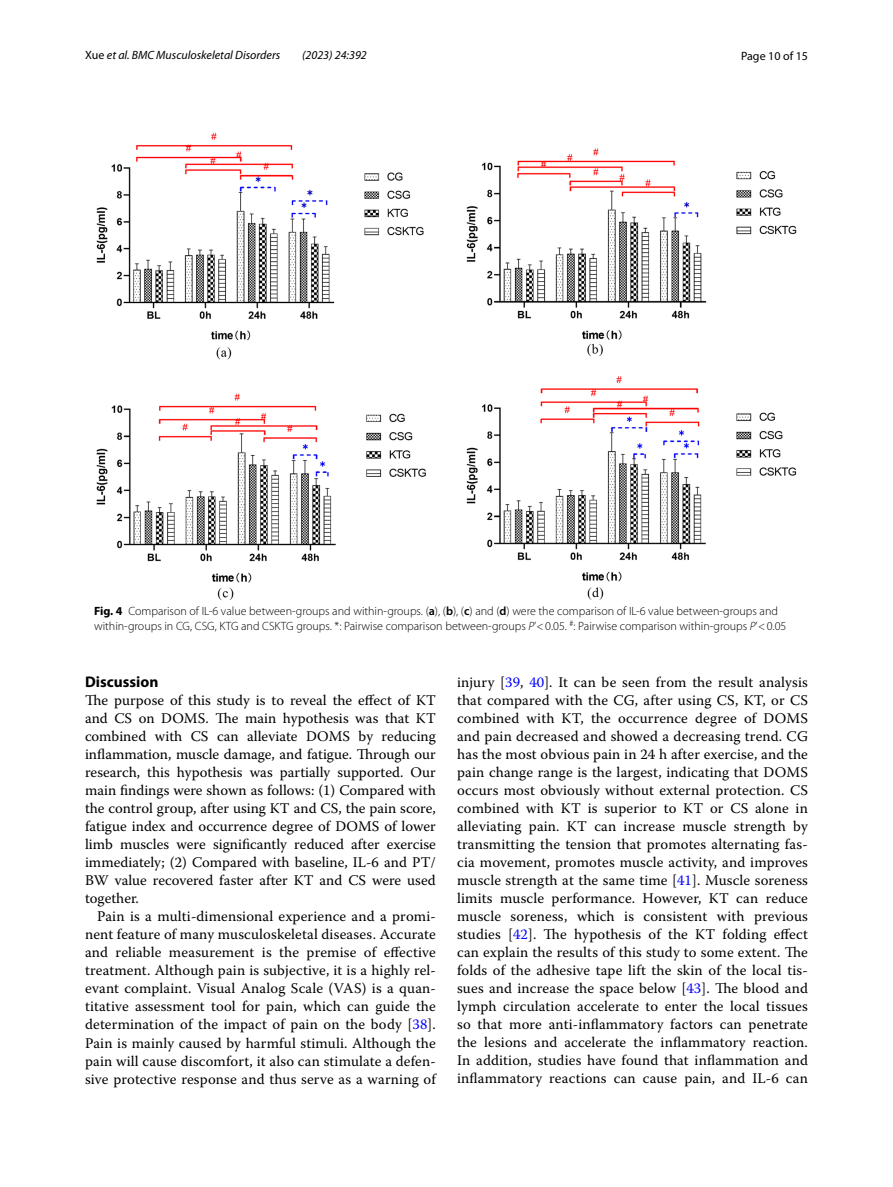
<style>
.page{position:relative;width:893px;height:1187px;background:#fff}
.page>*{position:absolute;margin:0;border:0;box-sizing:border-box;transform-origin:0 0}
.t1{font:700 15.45px "Myriad Pro";color:#000}
.t2{font:14.7px/18px "Warnock Pro";letter-spacing:.01em;color:#000;text-align:justify}
.t3{font:300 12px/15px "Myriad Pro";color:#000}
.t4{font:italic 12px "Myriad Pro";color:#000}
.t5{font:12px "Myriad Pro";color:#000}
.s1{font-style:normal}
.s2{font-weight:700}
.s3{font-weight:600}
.s4{font-style:italic}
.s5{color:#00f}
</style>
<div class="page">
<img style="left:96px;top:133px;width:701px;height:467px">
<p class="t4" style="left:85px;top:48px;width:197px"><span class="s1">Xue</span> et al. BMC Musculoskeletal Disorders</p>
<p class="t4" style="left:302px;top:48px;width:66px">(2023) 24:392</p>
<p class="t5" style="left:741px;top:48px;width:68px">Page 10 of 15</p>
<p class="t3" style="left:94px;top:604px;width:694px"><span class="s2">Fig. 4</span> Comparison of IL-6 value between-groups and within-groups. (<span class="s3">a</span>), (<span class="s3">b</span>), (<span class="s3">c</span>) and (<span class="s3">d</span>) were the comparison of IL-6 value between-groups and within-groups in CG, CSG, KTG and CSKTG groups. *: Pairwise comparison between-groups <span class="s4">P</span>’&lt;0.05. <sup>#</sup>: Pairwise comparison within-groups <span class="s4">P</span>’&lt;0.05</p>
<p class="t1" style="left:85px;top:672px;width:75px">Discussion</p>
<p class="t2" style="left:85px;top:691px;width:352px">The purpose of this study is to reveal the effect of KT and CS on DOMS. The main hypothesis was that KT combined with CS can alleviate DOMS by reducing inflammation, muscle damage, and fatigue. Through our research, this hypothesis was partially supported. Our main findings were shown as follows: (1) Compared with the control group, after using KT and CS, the pain score, fatigue index and occurrence degree of DOMS of lower limb muscles were significantly reduced after exercise immediately; (2) Compared with baseline, IL-6 and PT/ BW value recovered faster after KT and CS were used together.</p>
<p class="t2" style="left:85px;top:907px;width:352px;text-indent:12px">Pain is a multi-dimensional experience and a promi&shy;nent feature of many musculoskeletal diseases. Accurate and reliable measurement is the premise of effective treatment. Although pain is subjective, it is a highly rel&shy;evant complaint. Visual Analog Scale (VAS) is a quan&shy;titative assessment tool for pain, which can guide the determination of the impact of pain on the body [<span class="s5">38</span>].<br>Pain is mainly caused by harmful stimuli. Although the pain will cause discomfort, it also can stimulate a defen&shy;sive protective response and thus serve as a warning of</p>
<p class="t2" style="left:457px;top:672px;width:352px">injury [<span class="s5">39</span>, <span class="s5">40</span>]. It can be seen from the result analysis that compared with the CG, after using CS, KT, or CS combined with KT, the occurrence degree of DOMS and pain decreased and showed a decreasing trend. CG has the most obvious pain in 24 h after exercise, and the pain change range is the largest, indicating that DOMS occurs most obviously without external protection. CS combined with KT is superior to KT or CS alone in alleviating pain. KT can increase muscle strength by transmitting the tension that promotes alternating fas&shy;cia movement, promotes muscle activity, and improves muscle strength at the same time [<span class="s5">41</span>]. Muscle soreness limits muscle performance. However, KT can reduce muscle soreness, which is consistent with previous studies [<span class="s5">42</span>]. The hypothesis of the KT folding effect can explain the results of this study to some extent. The folds of the adhesive tape lift the skin of the local tis&shy;sues and increase the space below [<span class="s5">43</span>]. The blood and lymph circulation accelerate to enter the local tissues so that more anti-inflammatory factors can penetrate the lesions and accelerate the inflammatory reaction.<br>In addition, studies have found that inflammation and inflammatory reactions can cause pain, and IL-6 can</p>
</div>
